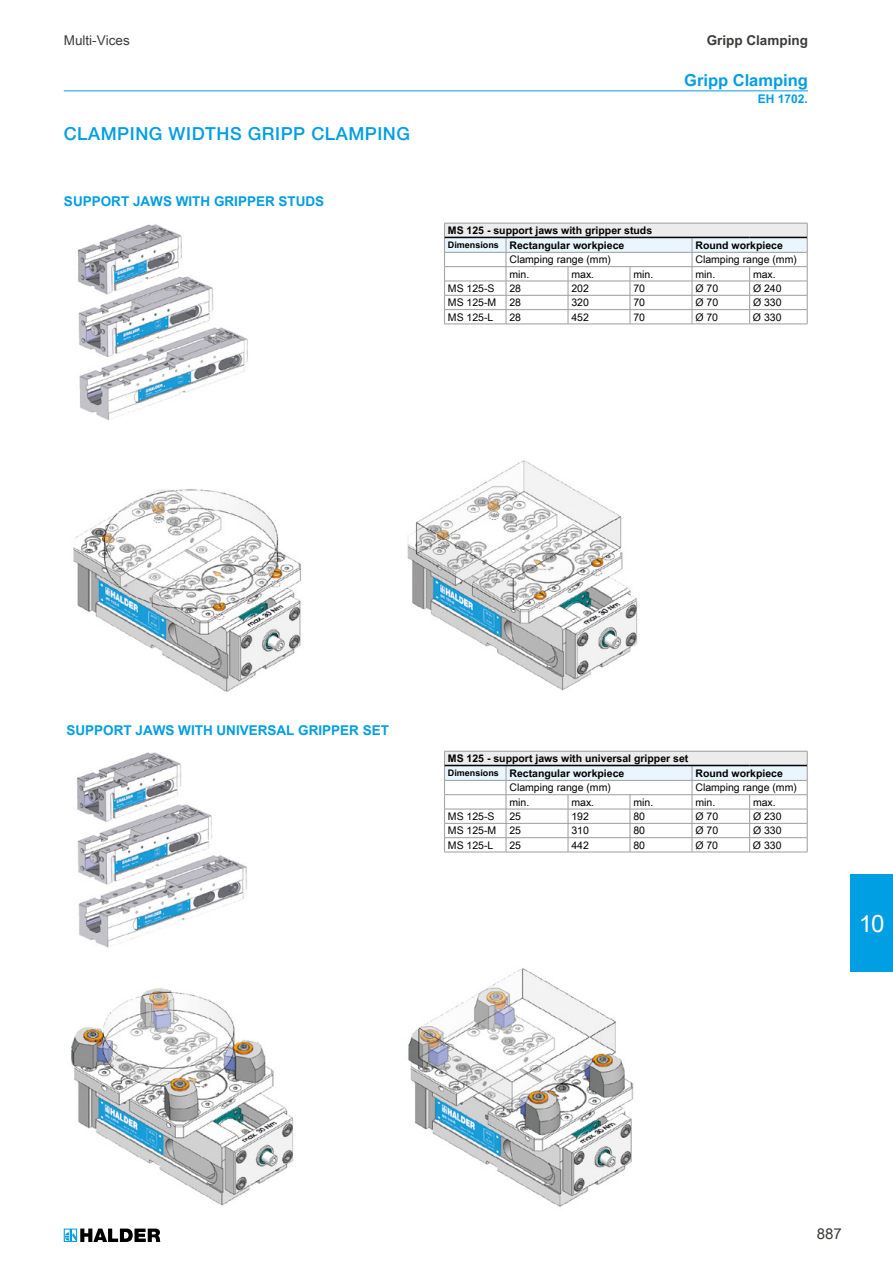
<style>
.page{position:relative;width:893px;height:1263px;background:#fff}
.page>*{position:absolute;margin:0;border:0;box-sizing:border-box;transform-origin:0 0}
.t1{font:24px "Arial Unicode MS";color:#fff}
.t2{font:500 18px "Helvetica Neue LT Std";letter-spacing:.03em;color:#009ee3}
.t3{font:700 16.5px "Arial Unicode MS";color:#009ee3}
.t4{font:15px "Arial Unicode MS";color:#3b3b3a}
.t5{font:700 13.5px "Arial Unicode MS";color:#009ee3}
.t6{font:700 13.5px "Arial Unicode MS";color:#3b3b3a}
.t7{font:13.5px "Arial Unicode MS";color:#3b3b3a}
.t8{font:700 12px "Arial Unicode MS";color:#009ee3}
.t9{font:10.5px "Arial Unicode MS";color:#000}
.t10{font:700 10.5px/14.9px "Arial Unicode MS";color:#000}
.s1{font-size:9px}
</style>
<div class="page">
<svg style="left:64px;top:1228px;width:96px;height:14px"></svg>
<img style="left:71px;top:752px;width:563px;height:455px">
<img style="left:73px;top:460px;width:565px;height:232px">
<img style="left:78px;top:224px;width:170px;height:197px">
<hr style="left:64px;top:90px;width:744px;height:1px;background:#009ee3">
<svg style="left:444px;top:223px;width:364px;height:101px"></svg>
<hr style="left:444px;top:324px;width:62px;height:1px;background:#9c9d9d">
<hr style="left:506px;top:324px;width:62px;height:1px;background:#9c9d9d">
<hr style="left:568px;top:324px;width:62px;height:1px;background:#9c9d9d">
<hr style="left:630px;top:324px;width:62px;height:1px;background:#9c9d9d">
<hr style="left:692px;top:324px;width:58px;height:1px;background:#9c9d9d">
<hr style="left:750px;top:324px;width:57px;height:1px;background:#9c9d9d">
<hr style="left:445px;top:237px;width:61px;height:1px;background:#000">
<hr style="left:506px;top:237px;width:62px;height:1px;background:#000">
<hr style="left:568px;top:237px;width:62px;height:1px;background:#000">
<hr style="left:630px;top:237px;width:62px;height:1px;background:#000">
<hr style="left:692px;top:237px;width:58px;height:1px;background:#000">
<hr style="left:750px;top:237px;width:57px;height:1px;background:#000">
<svg style="left:444px;top:751px;width:364px;height:101px"></svg>
<hr style="left:444px;top:852px;width:62px;height:1px;background:#9c9d9d">
<hr style="left:506px;top:852px;width:62px;height:1px;background:#9c9d9d">
<hr style="left:568px;top:852px;width:62px;height:1px;background:#9c9d9d">
<hr style="left:630px;top:852px;width:62px;height:1px;background:#9c9d9d">
<hr style="left:692px;top:852px;width:58px;height:1px;background:#9c9d9d">
<hr style="left:750px;top:852px;width:57px;height:1px;background:#9c9d9d">
<hr style="left:445px;top:765px;width:61px;height:1px;background:#000">
<hr style="left:506px;top:765px;width:62px;height:1px;background:#000">
<hr style="left:568px;top:765px;width:62px;height:1px;background:#000">
<hr style="left:630px;top:765px;width:62px;height:1px;background:#000">
<hr style="left:692px;top:765px;width:58px;height:1px;background:#000">
<hr style="left:750px;top:765px;width:57px;height:1px;background:#000">
<div style="left:850px;top:874px;width:43px;height:97px;background:#009ee3"></div>
<p class="t7" style="left:64px;top:30px;width:68px">Multi-Vices</p>
<p class="t6" style="left:707px;top:30px;width:103px">Gripp Clamping</p>
<h3 class="t3" style="left:684px;top:68px;width:125px">Gripp Clamping</h3>
<p class="t8" style="left:758px;top:90px;width:52px">EH 1702.</p>
<h2 class="t2" style="left:64px;top:123px;width:348px">CLAMPING WIDTHS GRIPP CLAMPING</h2>
<p class="t5" style="left:64px;top:192px;width:262px">SUPPORT JAWS WITH GRIPPER STUDS</p>
<p class="t10" style="left:448px;top:223px;width:206px">MS 125 - support jaws with gripper studs<br><span class="s1">Dimensions</span> Rectangular workpiece</p>
<p class="t10" style="left:695px;top:238px;width:89px">Round workpiece</p>
<p class="t9" style="left:509px;top:252px;width:103px">Clamping range (mm)</p>
<p class="t9" style="left:695px;top:252px;width:103px">Clamping range (mm)</p>
<p class="t9" style="left:509px;top:266px;width:21px">min.</p>
<p class="t9" style="left:571px;top:266px;width:24px">max.</p>
<p class="t9" style="left:633px;top:266px;width:21px">min.</p>
<p class="t9" style="left:695px;top:266px;width:21px">min.</p>
<p class="t9" style="left:753px;top:266px;width:24px">max.</p>
<p class="t9" style="left:448px;top:281px;width:48px">MS 125-S</p>
<p class="t9" style="left:509px;top:281px;width:13px">28</p>
<p class="t9" style="left:571px;top:281px;width:19px">202</p>
<p class="t9" style="left:633px;top:281px;width:13px">70</p>
<p class="t9" style="left:695px;top:281px;width:24px">Ø 70</p>
<p class="t9" style="left:753px;top:281px;width:30px">Ø 240</p>
<p class="t9" style="left:448px;top:295px;width:75px">MS 125-M 28</p>
<p class="t9" style="left:571px;top:295px;width:19px">320</p>
<p class="t9" style="left:633px;top:295px;width:13px">70</p>
<p class="t9" style="left:695px;top:295px;width:24px">Ø 70</p>
<p class="t9" style="left:753px;top:295px;width:30px">Ø 330</p>
<p class="t9" style="left:448px;top:309px;width:47px">MS 125-L</p>
<p class="t9" style="left:509px;top:309px;width:13px">28</p>
<p class="t9" style="left:571px;top:309px;width:19px">452</p>
<p class="t9" style="left:633px;top:309px;width:13px">70</p>
<p class="t9" style="left:695px;top:309px;width:24px">Ø 70</p>
<p class="t9" style="left:753px;top:309px;width:30px">Ø 330</p>
<p class="t5" style="left:67px;top:720px;width:324px">SUPPORT JAWS WITH UNIVERSAL GRIPPER SET</p>
<p class="t10" style="left:448px;top:751px;width:242px">MS 125 - support jaws with universal gripper set<br><span class="s1">Dimensions</span> Rectangular workpiece</p>
<p class="t10" style="left:695px;top:766px;width:89px">Round workpiece</p>
<p class="t9" style="left:509px;top:780px;width:103px">Clamping range (mm)</p>
<p class="t9" style="left:695px;top:780px;width:103px">Clamping range (mm)</p>
<p class="t9" style="left:509px;top:794px;width:21px">min.</p>
<p class="t9" style="left:571px;top:794px;width:24px">max.</p>
<p class="t9" style="left:633px;top:794px;width:21px">min.</p>
<p class="t9" style="left:695px;top:794px;width:21px">min.</p>
<p class="t9" style="left:753px;top:794px;width:24px">max.</p>
<p class="t9" style="left:448px;top:809px;width:48px">MS 125-S</p>
<p class="t9" style="left:509px;top:809px;width:13px">25</p>
<p class="t9" style="left:571px;top:809px;width:19px">192</p>
<p class="t9" style="left:633px;top:809px;width:13px">80</p>
<p class="t9" style="left:695px;top:809px;width:24px">Ø 70</p>
<p class="t9" style="left:753px;top:809px;width:30px">Ø 230</p>
<p class="t9" style="left:448px;top:823px;width:75px">MS 125-M 25</p>
<p class="t9" style="left:571px;top:823px;width:19px">310</p>
<p class="t9" style="left:633px;top:823px;width:13px">80</p>
<p class="t9" style="left:695px;top:823px;width:24px">Ø 70</p>
<p class="t9" style="left:753px;top:823px;width:30px">Ø 330</p>
<p class="t9" style="left:448px;top:837px;width:47px">MS 125-L</p>
<p class="t9" style="left:509px;top:837px;width:13px">25</p>
<p class="t9" style="left:571px;top:837px;width:19px">442</p>
<p class="t9" style="left:633px;top:837px;width:13px">80</p>
<p class="t9" style="left:695px;top:837px;width:24px">Ø 70</p>
<p class="t9" style="left:753px;top:837px;width:30px">Ø 330</p>
<h1 class="t1" style="left:859px;top:906px;width:27px">10</h1>
<h3 class="t4" style="left:817px;top:1223px;width:27px">887</h3>
</div>
